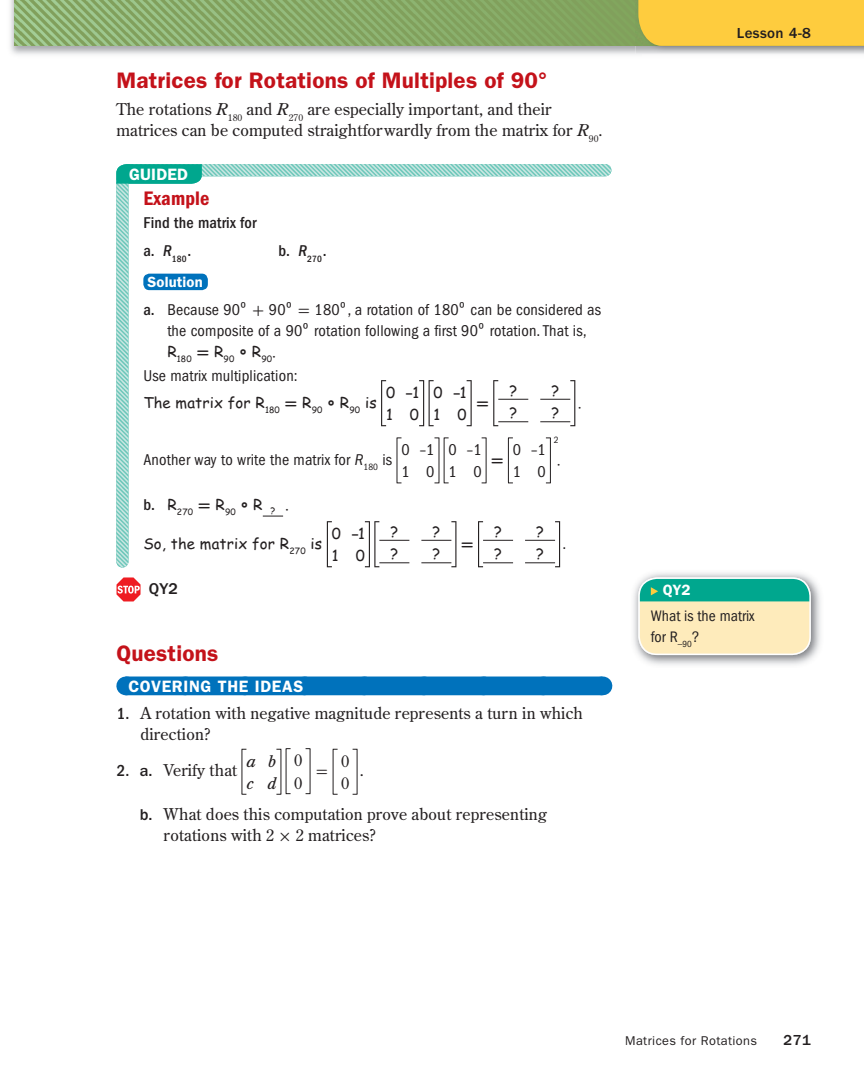
<style>
.page{position:relative;width:864px;height:1081px;background:#fff}
.page>*{position:absolute;margin:0;border:0;box-sizing:border-box;transform-origin:0 0}
.t1{font:600 22.5px "ITC Franklin Gothic Std";letter-spacing:.01em;color:#c4121a}
.t2{font:20.25px "ITC Franklin Gothic Std Dm Cd";letter-spacing:.01em;color:#c4121a}
.t3{font:600 16.5px "ITC Franklin Gothic Std";letter-spacing:.04em;color:#fff}
.t4{font:16.2px/21px "Century Old Style Std";letter-spacing:.01em;color:#231f20}
.t5{font:condensed 16.2px/22.5px "ITC Franklin Gothic Std";letter-spacing:.01em;color:#231f20}
.t6{font:500 condensed 16.2px/28.5px "ITC Franklin Gothic Std";letter-spacing:.01em;color:#231f20}
.t7{font:italic 16.2px/22.5px "Century Old Style Std";color:#231f20;scale:1.1 1}
.t8{font:700 16.2px "Uni Math";color:#231f20}
.t9{font:500 16.2px "ITC Franklin Gothic Std";color:#231f20}
.t10{font:16.2px "Uni Math";color:#231f20}
.t11{font:condensed 15.75px/21px "ITC Franklin Gothic Std";color:#231f20}
.t12{font:15px/22.5px "Comic Sans MS";letter-spacing:.01em;color:#231f20}
.t13{font:500 15px "ITC Franklin Gothic Std";letter-spacing:.025em;color:#231f20}
.t14{font:600 15px "ITC Franklin Gothic Std";color:#fff}
.t15{font:600 14.85px "ITC Franklin Gothic Std";letter-spacing:.01em;color:#fff}
.t16{font:12.75px "ITC Franklin Gothic Std";letter-spacing:.03em;color:#231f20}
.t17{font:condensed 9.45px "ITC Franklin Gothic Std";color:#231f20}
.t18{font:8.7px "Comic Sans MS";letter-spacing:.01em;color:#231f20}
.s1{font-style:italic}
.s2{font-weight:500}
.s3{font-family:"Uni Math";font-stretch:normal}
.s4{font-family:"Uni Math";font-weight:700;font-size:20.25px}
.s5{font-family:"Uni Math";font-weight:700;font-size:16.2px}
.s6{font-family:"ITC Franklin Gothic Std";font-weight:500;font-stretch:condensed;font-size:16.5px}
.s7{font-family:"ITC Franklin Gothic Std";font-weight:500}
.s8{font-family:"Uni Math"}
</style>
<div class="page">
<img style="left:10px;top:0;width:632px;height:55px">
<img style="left:14px;top:0;width:621px;height:46px">
<div style="left:125px;top:676px;width:477px;height:19px;background:#0072bc"></div>
<svg style="left:185px;top:676px;width:387px;height:1px"></svg>
<svg style="left:602px;top:676px;width:1px;height:19px"></svg>
<svg style="left:117px;top:577px;width:24px;height:24px"></svg>
<svg style="left:242px;top:749px;width:4px;height:46px"></svg>
<svg style="left:276px;top:748px;width:15px;height:47px"></svg>
<svg style="left:306px;top:748px;width:5px;height:46px"></svg>
<svg style="left:333px;top:749px;width:5px;height:46px"></svg>
<svg style="left:353px;top:749px;width:5px;height:46px"></svg>
<svg style="left:116px;top:164px;width:495px;height:403px"></svg>
<svg style="left:116px;top:164px;width:86px;height:20px;background:#09aa91"></svg>
<img style="left:633px;top:572px;width:188px;height:93px">
<svg style="left:638px;top:577px;width:173px;height:78px;background:#b4d7ae"></svg>
<div style="left:638px;top:577px;width:173px;height:78px;border:2px solid #fff;border-radius:18px"></div>
<div style="left:638px;top:0;width:226px;height:46px;background:#fecc3e"></div>
<p class="t1" style="left:116px;top:73px;width:432px">Matrices for Rotations of Multiples of 90°</p>
<p class="t4" style="left:116px;top:100px;width:488px">The rotations <span class="s1">R</span><sub>180</sub> and <span class="s1">R</span><sub>270</sub> are especially important, and their matrices can be computed straightforwardly from the matrix for <span class="s1">R</span><sub>90</sub>.</p>
<p class="t3" style="left:129px;top:168px;width:60px">GUIDED</p>
<p class="t2" style="left:144px;top:191px;width:68px">Example</p>
<p class="t6" style="left:143px;top:209px;width:115px">Find the matrix for a. <span class="s1">R</span><sub>180</sub>.</p>
<p class="t6" style="left:278px;top:238px;width:50px">b. <span class="s1">R</span><sub>270</sub>.</p>
<p class="t15" style="left:147px;top:276px;width:57px">Solution</p>
<p class="t5" style="left:143px;top:300px;width:459px;line-height:21px;text-align:center"><span class="s2">a.</span> Because 90º <span class="s3">+</span> 90º <span class="s3">=</span> 180º, a rotation of 180º can be considered as the composite of a 90º rotation following a first 90º rotation. That is,</p>
<p class="t18" style="left:167px;top:355px;width:69px"><sup>R</sup>180 <sup>=</sup> <sup>R</sup>90</p>
<p class="t12" style="left:239px;top:342px;width:38px"><span class="s4">-</span> R<sub>90</sub>.</p>
<p class="t5" style="left:143px;top:365px;width:156px">Use matrix multiplication:</p>
<p class="t12" style="left:143px;top:393px;width:235px">The matrix for R<sub>180</sub> <span class="s5">=</span> R<sub>90</sub> <span class="s4">-</span> R<sub>90</sub> is</p>
<p class="t12" style="left:386px;top:383px;width:34px">0 <span class="s5">–</span>1<br>1 0</p>
<p class="t12" style="left:434px;top:383px;width:34px">0 <span class="s5">–</span>1<br>1 0</p>
<p class="t12" style="left:509px;top:381px;width:9px">?</p>
<p class="t12" style="left:551px;top:381px;width:9px">?</p>
<p class="t12" style="left:509px;top:403px;width:9px">?</p>
<p class="t12" style="left:551px;top:403px;width:9px">?</p>
<p class="t12" style="left:578px;top:393px;width:5px">.</p>
<p class="t8" style="left:476px;top:396px;width:14px">=</p>
<p class="t5" style="left:143px;top:449px;width:250px">Another way to write the matrix for <span class="s1">R</span><sub>180</sub> is</p>
<p class="t5" style="left:401px;top:439px;width:35px">0 –1<br>1 0</p>
<p class="t5" style="left:449px;top:439px;width:35px">0 –1<br>1 0</p>
<p class="t18" style="left:143px;top:508px;width:94px"><sup>b.</sup> <sup>R</sup>270 <sup>=</sup> <sup>R</sup>90</p>
<p class="t12" style="left:240px;top:495px;width:50px"><span class="s4">-</span> R <sub>?</sub> .</p>
<p class="t12" style="left:143px;top:534px;width:180px">So, the matrix for R<sub>270</sub> is</p>
<p class="t12" style="left:332px;top:524px;width:34px">0 <span class="s5">–</span>1<br>1 0</p>
<p class="t12" style="left:390px;top:522px;width:9px">?</p>
<p class="t12" style="left:432px;top:522px;width:9px">?</p>
<p class="t12" style="left:390px;top:544px;width:9px">?</p>
<p class="t12" style="left:432px;top:544px;width:9px">?</p>
<p class="t9" style="left:149px;top:583px;width:31px">QY2</p>
<p class="t8" style="left:461px;top:537px;width:14px">=</p>
<p class="t8" style="left:491px;top:453px;width:14px">=</p>
<p class="t5" style="left:513px;top:439px;width:34px">0 –1<br>1 0</p>
<p class="t17" style="left:554px;top:436px;width:6px">2</p>
<p class="t12" style="left:557px;top:450px;width:5px">.</p>
<p class="t12" style="left:494px;top:522px;width:9px">?</p>
<p class="t12" style="left:536px;top:522px;width:9px">?</p>
<p class="t12" style="left:494px;top:544px;width:9px">?</p>
<p class="t12" style="left:536px;top:544px;width:9px">?</p>
<p class="t5" style="left:562px;top:533px;width:5px">.</p>
<p class="t1" style="left:116px;top:645px;width:104px">Questions</p>
<p class="t3" style="left:128px;top:680px;width:176px">COVERING THE IDEAS</p>
<p class="t4" style="left:140px;top:704px;width:444px;text-indent:-24px"><span class="s6">1.</span> A rotation with negative magnitude represents a turn in which direction?</p>
<p class="t4" style="left:117px;top:761px;width:122px"><span class="s6">2.</span> <span class="s7">a.</span> Verify that</p>
<p class="t7" style="left:246px;top:751px;width:29px">a b c d</p>
<p class="t4" style="left:294px;top:750px;width:10px;line-height:22.5px">0<br>0</p>
<p class="t4" style="left:341px;top:750px;width:10px;line-height:22.5px">0<br>0</p>
<p class="t10" style="left:316px;top:764px;width:14px">=</p>
<p class="t4" style="left:360px;top:761px;width:6px">.</p>
<p class="t4" style="left:164px;top:804px;width:385px;text-indent:-24px"><span class="s7">b.</span> What does this computation prove about representing rotations with 2 <span class="s8">×</span> 2 matrices?</p>
<p class="t13" style="left:737px;top:28px;width:76px">Lesson 4-8</p>
<p class="t14" style="left:663px;top:585px;width:29px">QY2</p>
<p class="t11" style="left:651px;top:606px;width:105px">What is the matrix for R<sub>–</sub><sub>90</sub>?</p>
<p class="t16" style="left:625px;top:1036px;width:133px">Matrices for Rotations</p>
<p class="t13" style="left:784px;top:1035px;width:29px">271</p>
</div>
